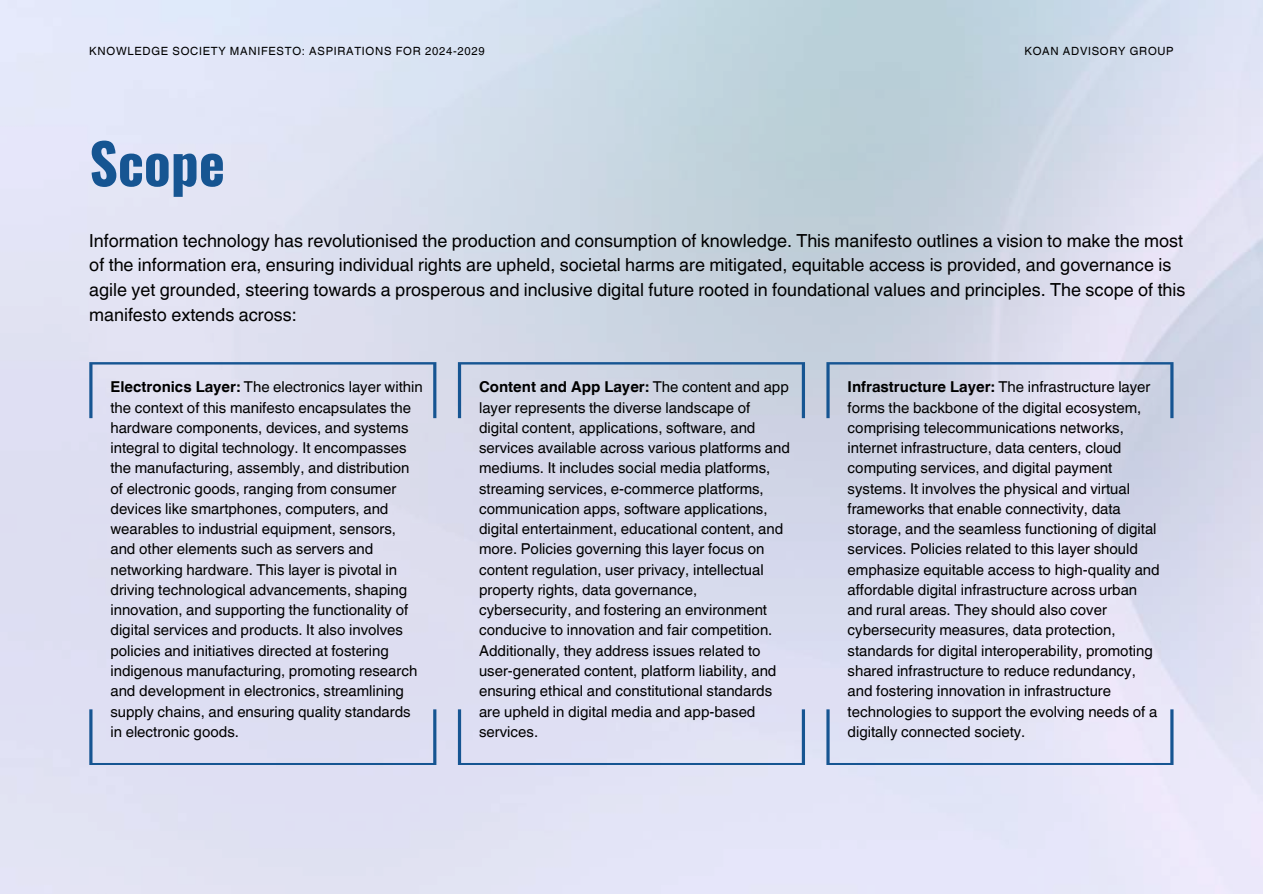
<style>
.page{position:relative;width:1263px;height:894px;background:#fff}
.page>*{position:absolute;margin:0;border:0;box-sizing:border-box;transform-origin:0 0}
.t1{font:700 55.65px "Oswald";color:#165592}
.t2{font:18px/24.8px "Helvetica World";color:#000}
.t3{font:15px/20.2px "Helvetica World";color:#000}
.t4{font:11.25px "Helvetica World";letter-spacing:.065em;color:#000}
.s1{font-weight:700}
</style>
<div class="page">
<img style="left:0;top:0;width:1263px;height:893px">
<svg style="left:89px;top:362px;width:347px;height:56px;background:#d2d6e9"></svg>
<div style="left:89px;top:709px;width:347px;height:55px;background:#dddef3"></div>
<svg style="left:458px;top:362px;width:347px;height:56px;background:#c4cdde"></svg>
<div style="left:458px;top:709px;width:347px;height:55px;background:#dfe0f3"></div>
<svg style="left:826px;top:362px;width:347px;height:56px;background:#cbd0e3"></svg>
<svg style="left:826px;top:709px;width:347px;height:55px;background:#dddff2"></svg>
<p class="t4" style="left:89px;top:44px;width:397px">KNOWLEDGE SOCIETY MANIFESTO: ASPIRATIONS FOR 2024-2029</p>
<p class="t4" style="left:1024px;top:44px;width:151px">KOAN ADVISORY GROUP</p>
<h1 class="t1" style="left:89px;top:120px;width:137px">Scope</h1>
<p class="t2" style="left:89px;top:228px;width:1098px">Information technology has revolutionised the production and consumption of knowledge. This manifesto outlines a vision to make the most of the information era, ensuring individual rights are upheld, societal harms are mitigated, equitable access is provided, and governance is agile yet grounded, steering towards a prosperous and inclusive digital future rooted in foundational values and principles. The scope of this manifesto extends across:</p>
<p class="t3" style="left:110px;top:377px;width:314px"><span class="s1">Electronics Layer:</span> The electronics layer within the context of this manifesto encapsulates the hardware components, devices, and systems integral to digital technology. It encompasses the manufacturing, assembly, and distribution of electronic goods, ranging from consumer devices like smartphones, computers, and wearables to industrial equipment, sensors, and other elements such as servers and networking hardware. This layer is pivotal in driving technological advancements, shaping innovation, and supporting the functionality of digital services and products. It also involves policies and initiatives directed at fostering indigenous manufacturing, promoting research and development in electronics, streamlining supply chains, and ensuring quality standards in electronic goods.</p>
<p class="t3" style="left:479px;top:377px;width:312px"><span class="s1">Content and App Layer:</span> The content and app layer represents the diverse landscape of digital content, applications, software, and services available across various platforms and mediums. It includes social media platforms, streaming services, e-commerce platforms, communication apps, software applications, digital entertainment, educational content, and more. Policies governing this layer focus on content regulation, user privacy, intellectual property rights, data governance, cybersecurity, and fostering an environment conducive to innovation and fair competition.<br>Additionally, they address issues related to user-generated content, platform liability, and ensuring ethical and constitutional standards are upheld in digital media and app-based services.</p>
<p class="t3" style="left:848px;top:377px;width:314px"><span class="s1">Infrastructure Layer:</span> The infrastructure layer forms the backbone of the digital ecosystem, comprising telecommunications networks, internet infrastructure, data centers, cloud computing services, and digital payment systems. It involves the physical and virtual frameworks that enable connectivity, data storage, and the seamless functioning of digital services. Policies related to this layer should emphasize equitable access to high-quality and affordable digital infrastructure across urban and rural areas. They should also cover cybersecurity measures, data protection, standards for digital interoperability, promoting shared infrastructure to reduce redundancy, and fostering innovation in infrastructure technologies to support the evolving needs of a digitally connected society.</p>
</div>
